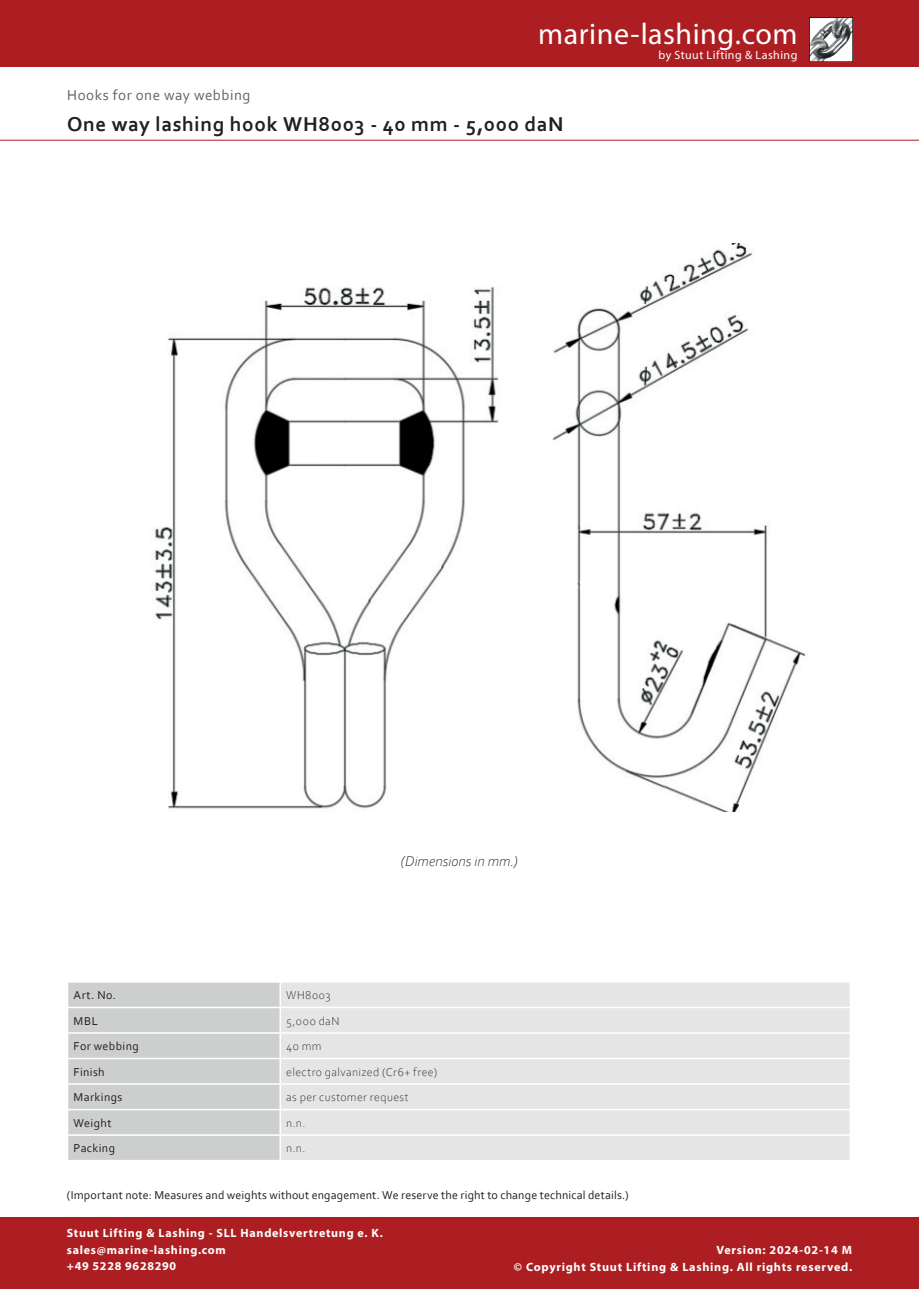
<style>
.page{position:relative;width:919px;height:1289px;background:#fff}
.page>*{position:absolute;margin:0;border:0;box-sizing:border-box;transform-origin:0 0}
.t1{font:30px "Myriad Pro";letter-spacing:.015em;color:#fff}
.t2{font:700 21px "Corbel";letter-spacing:.03em;color:#231f20}
.t3{font:15px "Corbel";letter-spacing:.035em;color:#636366}
.t4{font:italic 300 15px "Corbel";letter-spacing:.005em;color:#231f20}
.t5{font:700 12px/16.5px "Myriad Pro";letter-spacing:.06em;color:#fff}
.t6{font:12px "Corbel";letter-spacing:.015em;color:#231f20}
.t7{font:300 12px "Corbel";letter-spacing:.035em;color:#231f20}
.t8{font:12px "Myriad Pro";letter-spacing:.035em;color:#fff}
.t9{font:12px "Corbel";letter-spacing:.035em;color:#231f20}
</style>
<div class="page">
<div style="left:0;top:0;width:918px;height:1288px;background:#ad1e22"></div>
<div style="left:0;top:67px;width:918px;height:1149px;background:#fff"></div>
<hr style="left:0;top:140px;width:918px;height:1px;background:#ad1e22">
<img style="left:809px;top:18px;width:43px;height:43px">
<img style="left:152px;top:286px;width:347px;height:523px">
<img style="left:552px;top:243px;width:254px;height:568px">
<div style="left:281px;top:983px;width:568px;height:176px;background:#e4e5e4"></div>
<hr style="left:280px;top:1006px;width:571px;height:2px;background:#fff">
<hr style="left:280px;top:1032px;width:571px;height:1px;background:#fff">
<hr style="left:280px;top:1057px;width:571px;height:2px;background:#fff">
<hr style="left:280px;top:1083px;width:571px;height:1px;background:#fff">
<hr style="left:280px;top:1108px;width:571px;height:2px;background:#fff">
<svg style="left:68px;top:982px;width:212px;height:177px;background:#cfd1d0"></svg>
<hr style="left:280px;top:1134px;width:571px;height:1px;background:#fff">
<hr style="left:279px;top:1135px;width:2px;height:24px;background:#fff">
<h1 class="t1" style="left:538px;top:15px;width:261px">marine-lashing.com</h1>
<p class="t8" style="left:658px;top:48px;width:140px">by Stuut Lifting &amp; Lashing</p>
<p class="t3" style="left:67px;top:85px;width:185px">Hooks for one way webbing</p>
<p class="t2" style="left:67px;top:111px;width:498px">One way lashing hook WH8003 - 40 mm - 5,000 daN</p>
<p class="t4" style="left:401px;top:851px;width:118px">(Dimensions in mm.)</p>
<p class="t6" style="left:74px;top:987px;width:44px">Art. No.</p>
<p class="t7" style="left:286px;top:987px;width:46px">WH8003</p>
<p class="t6" style="left:74px;top:1013px;width:26px">MBL</p>
<p class="t7" style="left:286px;top:1012px;width:55px">5,000 daN</p>
<p class="t9" style="left:74px;top:1038px;width:67px">For webbing</p>
<p class="t7" style="left:286px;top:1038px;width:37px">40 mm</p>
<p class="t6" style="left:74px;top:1064px;width:33px">Finish</p>
<p class="t7" style="left:286px;top:1063px;width:152px">electro galvanized (Cr6+ free)</p>
<p class="t9" style="left:74px;top:1089px;width:50px">Markings</p>
<p class="t7" style="left:286px;top:1089px;width:124px">as per customer request</p>
<p class="t6" style="left:74px;top:1115px;width:39px">Weight</p>
<p class="t7" style="left:286px;top:1114px;width:21px">n.n.</p>
<p class="t6" style="left:74px;top:1140px;width:43px">Packing</p>
<p class="t7" style="left:286px;top:1140px;width:21px">n.n.</p>
<p class="t6" style="left:67px;top:1187px;width:563px">(Important note: Measures and weights without engagement. We reserve the right to change technical details.)</p>
<p class="t5" style="left:67px;top:1224px;width:317px">Stuut Lifting &amp; Lashing - SLL Handelsvertretung e. K. sales@marine-lashing.com<br>+49 5228 9628290</p>
<p class="t5" style="left:716px;top:1241px;width:137px">Version: 2024-02-14 M</p>
<p class="t5" style="left:514px;top:1257px;width:340px">© Copyright Stuut Lifting &amp; Lashing. All rights reserved.</p>
</div>
